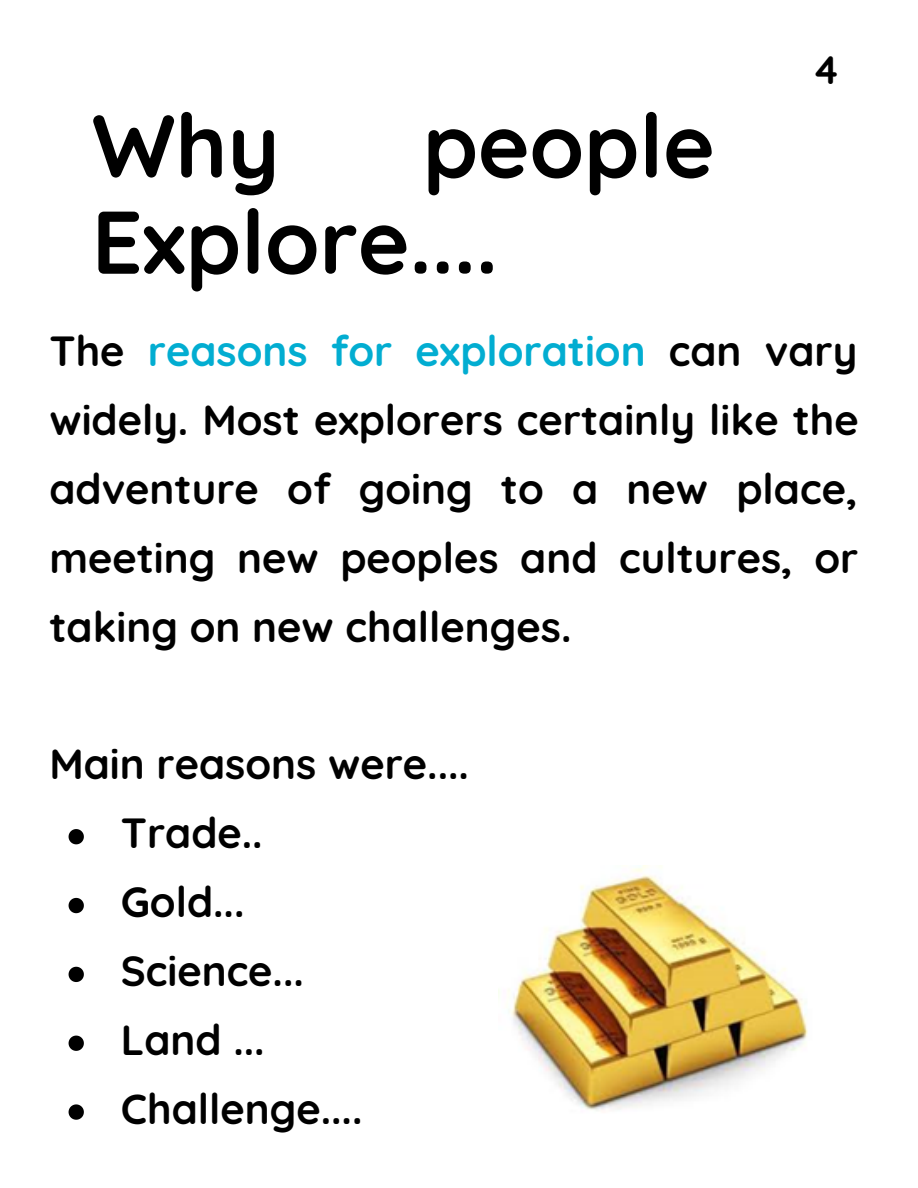
<style>
.page{position:relative;width:918px;height:1188px;background:#fff}
.page>*{position:absolute;margin:0;border:0;box-sizing:border-box;transform-origin:0 0}
.t1{font:700 88.8px/96.1px "Quicksand";color:#000}
.t2{font:700 42px/68.8px "Quicksand";color:#000}
.t3{font:700 39.45px "Quicksand";color:#000}
.s1{color:#02add1}
</style>
<div class="page">
<svg style="left:69px;top:829px;width:15px;height:15px"></svg>
<svg style="left:69px;top:898px;width:15px;height:15px"></svg>
<svg style="left:69px;top:967px;width:15px;height:15px"></svg>
<svg style="left:69px;top:1036px;width:15px;height:15px"></svg>
<svg style="left:69px;top:1104px;width:15px;height:16px"></svg>
<img style="left:499px;top:865px;width:309px;height:246px">
<h1 class="t1" style="left:92px;top:96px;width:189px">Why</h1>
<h1 class="t1" style="left:92px;top:96px;width:624px;text-indent:331px">people<br>Explore....</h1>
<p class="t3" style="left:812px;top:45px;width:29px">4</p>
<p class="t2" style="left:49px;top:316px;width:811px;text-align:justify">The <span class="s1">reasons for exploration</span> can vary widely. Most explorers certainly like the adventure of going to a new place, meeting new peoples and cultures, or taking on new challenges.</p>
<p class="t2" style="left:49px;top:729px;width:421px">Main reasons were....</p>
<p class="t2" style="left:121px;top:798px;width:243px">Trade..<br>Gold...<br>Science...<br>Land ...<br>Challenge....</p>
</div>
